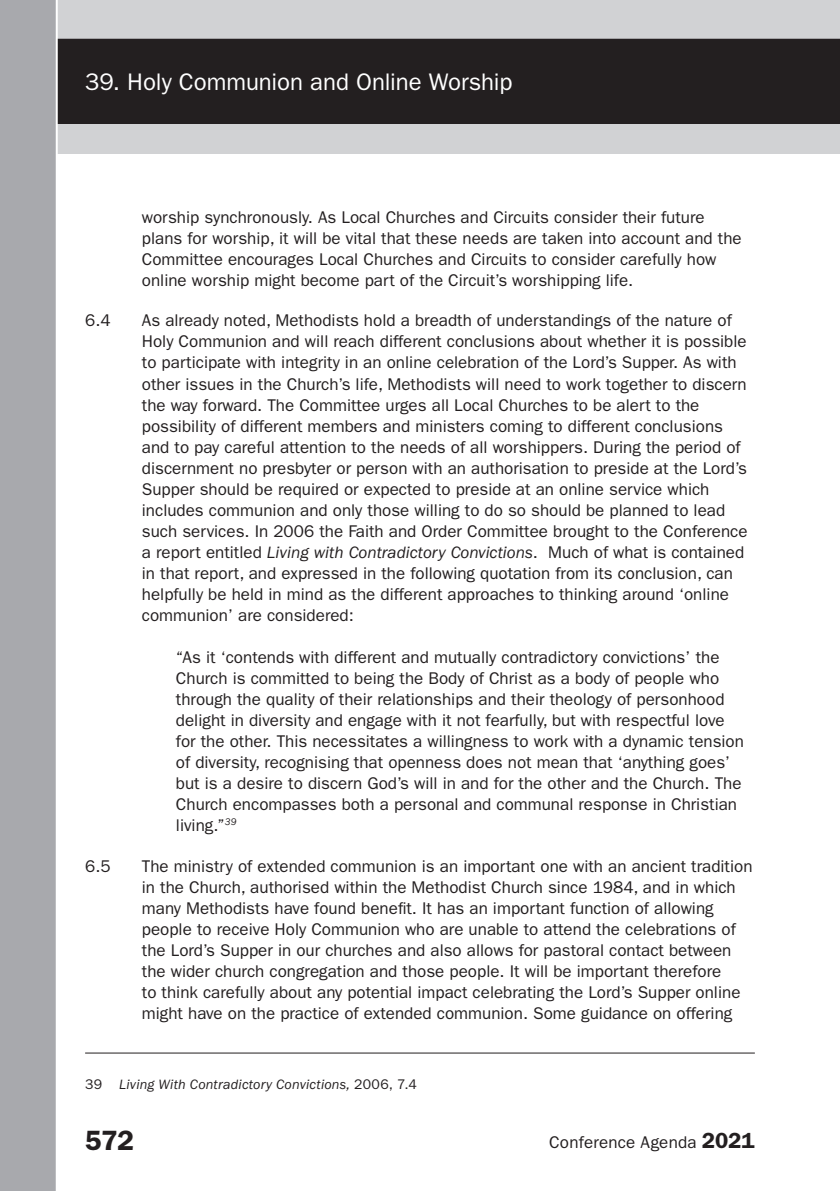
<style>
.page{position:relative;width:840px;height:1191px;background:#fff}
.page>*{position:absolute;margin:0;border:0;box-sizing:border-box;transform-origin:0 0}
.t1{font:600 28px "Franklin Gothic";color:#231f20}
.t2{font:24px "Franklin Gothic";letter-spacing:-.005em;color:#fff}
.List_Paragraph{font:17px/21px "Franklin Gothic";color:#231f20}
.New_new_footnote_ind{font:italic 14px "Franklin Gothic";letter-spacing:.015em;color:#231f20}
.s1{font-style:italic}
.s2{font-style:normal}
.s3{font-weight:600;font-size:22px}
</style>
<div class="page">
<div style="left:0;top:0;width:839px;height:154px;background:#d1d2d4"></div>
<div style="left:58px;top:39px;width:781px;height:85px;background:#231f20"></div>
<div style="left:0;top:0;width:58px;height:1191px;background:#a8a9ad"></div>
<hr style="left:85px;top:1052px;width:669px;height:1px;background:#231f20">
<h2 class="t2" style="left:85px;top:68px;width:428px">39. Holy Communion and Online Worship</h2>
<p class="List_Paragraph" style="left:142px;top:206px;width:601px">worship synchronously. As Local Churches and Circuits consider their future plans for worship, it will be vital that these needs are taken into account and the Committee encourages Local Churches and Circuits to consider carefully how online worship might become part of the Circuit’s worshipping life.</p>
<p class="List_Paragraph" style="left:85px;top:310px;width:27px">6.4</p>
<p class="List_Paragraph" style="left:142px;top:310px;width:607px">As already noted, Methodists hold a breadth of understandings of the nature of Holy Communion and will reach different conclusions about whether it is possible to participate with integrity in an online celebration of the Lord’s Supper. As with other issues in the Church’s life, Methodists will need to work together to discern the way forward. The Committee urges all Local Churches to be alert to the possibility of different members and ministers coming to different conclusions and to pay careful attention to the needs of all worshippers. During the period of discernment no presbyter or person with an authorisation to preside at the Lord’s Supper should be required or expected to preside at an online service which includes communion and only those willing to do so should be planned to lead such services. In 2006 the Faith and Order Committee brought to the Conference a report entitled <span class="s1">Living with Contradictory Convictions</span>. Much of what is contained in that report, and expressed in the following quotation from its conclusion, can helpfully be held in mind as the different approaches to thinking around ‘online communion’ are considered:</p>
<p class="List_Paragraph" style="left:176px;top:646px;width:569px">“As it ‘contends with different and mutually contradictory convictions’ the Church is committed to being the Body of Christ as a body of people who through the quality of their relationships and their theology of personhood delight in diversity and engage with it not fearfully, but with respectful love for the other. This necessitates a willingness to work with a dynamic tension of diversity, recognising that openness does not mean that ‘anything goes’ but is a desire to discern God’s will in and for the other and the Church. The Church encompasses both a personal and communal response in Christian living.”<sup>39</sup></p>
<p class="List_Paragraph" style="left:85px;top:855px;width:27px">6.5</p>
<p class="List_Paragraph" style="left:142px;top:855px;width:611px">The ministry of extended communion is an important one with an ancient tradition in the Church, authorised within the Methodist Church since 1984, and in which many Methodists have found benefit. It has an important function of allowing people to receive Holy Communion who are unable to attend the celebrations of the Lord’s Supper in our churches and also allows for pastoral contact between the wider church congregation and those people. It will be important therefore<br>to think carefully about any potential impact celebrating the Lord’s Supper online might have on the practice of extended communion. Some guidance on offering</p>
<p class="New_new_footnote_ind" style="left:85px;top:1076px;width:333px"><span class="s2">39</span> Living With Contradictory Convictions, <span class="s2">2006, 7.4</span></p>
<h1 class="t1" style="left:85px;top:1124px;width:50px">572</h1>
<p class="List_Paragraph" style="left:549px;top:1132px;width:207px">Conference Agenda <span class="s3">2021</span></p>
</div>
